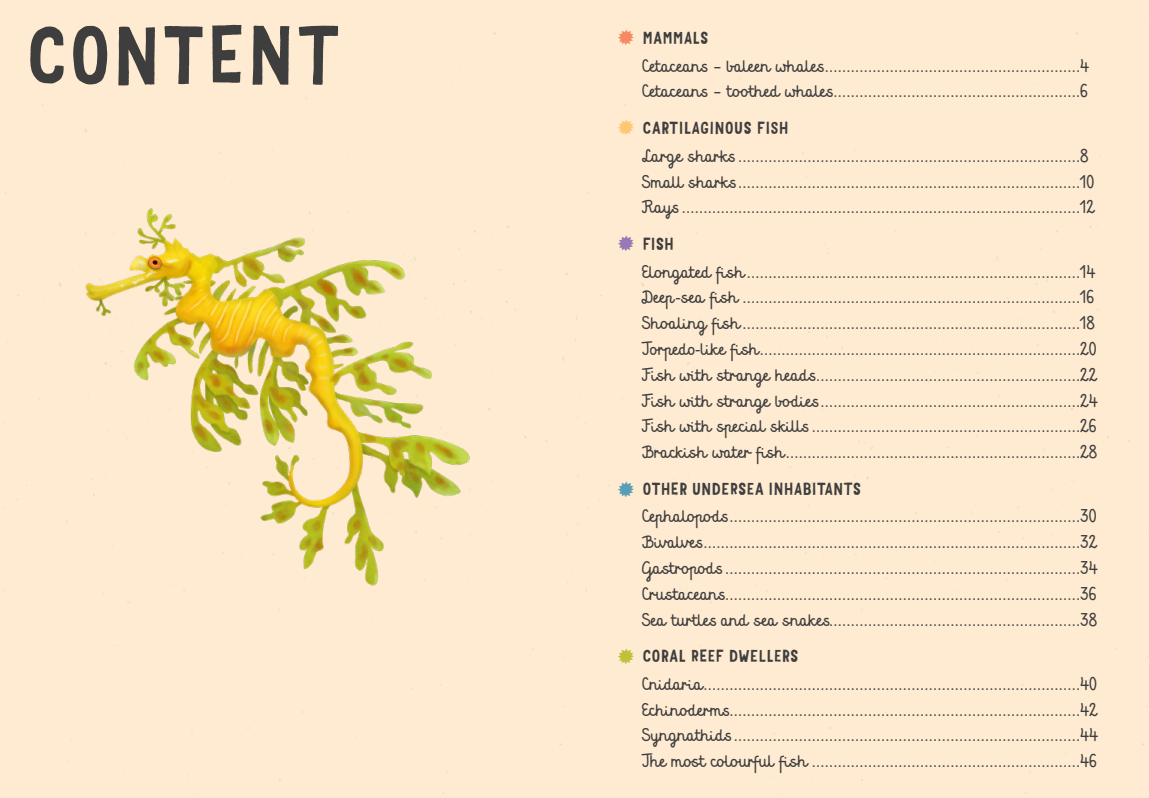
<style>
.page{position:relative;width:1149px;height:798px;background:#fff}
.page>*{position:absolute;margin:0;border:0;box-sizing:border-box;transform-origin:0 0}
.HLAVNÍ_kap{font:78.75px "Mr Dodo";color:#3e3e3f}
.text{font:22.5px "Mr Dodo";color:#f68b63}
.text-2{font:22.5px "Mr Dodo";color:#599eb7}
.text-3{font:22.5px "Mr Dodo";color:#fec774}
.text-4{font:22.5px "Mr Dodo";color:#9779b7}
.text-5{font:22.5px "Mr Dodo";color:#bfc13b}
.obsah_2{font:17.25px "Mrs White";color:#3e3e3f}
.obsah_1{font:16.5px "Mr Dodo";color:#3e3e3f}
</style>
<div class="page">
<img style="left:44px;top:174px;width:459px;height:418px">
<p class="HLAVNÍ_kap" style="left:26px;top:7px;width:317px">CONTENT</p>
<p class="obsah_1" style="left:642px;top:27px;width:67px">MAMMALS</p>
<p class="text" style="left:616px;top:24px;width:20px">✹</p>
<p class="obsah_2" style="left:642px;top:54px;width:448px">Cetaceans – baleen whales...........................................................4</p>
<p class="obsah_2" style="left:642px;top:80px;width:447px">Cetaceans – toothed whales.........................................................6</p>
<p class="obsah_1" style="left:642px;top:117px;width:148px">CARTILAGINOUS FISH</p>
<p class="obsah_2" style="left:642px;top:144px;width:447px">Large sharks ...............................................................................8</p>
<p class="obsah_2" style="left:642px;top:170px;width:453px">Small sharks...............................................................................10</p>
<p class="obsah_2" style="left:642px;top:196px;width:454px">Rays ............................................................................................12</p>
<p class="obsah_1" style="left:642px;top:233px;width:33px">FISH</p>
<p class="obsah_2" style="left:642px;top:260px;width:454px">Elongated fish.............................................................................14</p>
<p class="obsah_2" style="left:642px;top:286px;width:453px">Deep-sea fish ..............................................................................16</p>
<p class="obsah_2" style="left:642px;top:312px;width:454px">Shoaling fish..............................................................................18</p>
<p class="obsah_2" style="left:642px;top:337px;width:455px">Torpedo-like fish..........................................................................20</p>
<p class="obsah_2" style="left:642px;top:363px;width:456px">Fish with strange heads.............................................................22</p>
<p class="obsah_2" style="left:642px;top:389px;width:456px">Fish with strange bodies............................................................24</p>
<p class="obsah_2" style="left:642px;top:415px;width:455px">Fish with special skills ..............................................................26</p>
<p class="obsah_2" style="left:642px;top:440px;width:456px">Brackish water fish....................................................................28</p>
<p class="obsah_1" style="left:642px;top:478px;width:220px">OTHER UNDERSEA INHABITANTS</p>
<p class="obsah_2" style="left:642px;top:505px;width:455px">Cephalopods.................................................................................30</p>
<p class="obsah_2" style="left:642px;top:530px;width:456px">Bivalves.......................................................................................32</p>
<p class="obsah_2" style="left:642px;top:556px;width:456px">Gastropods ..................................................................................34</p>
<p class="obsah_2" style="left:642px;top:582px;width:455px">Crustaceans..................................................................................36</p>
<p class="obsah_2" style="left:642px;top:608px;width:456px">Sea turtles and sea snakes..........................................................38</p>
<p class="obsah_1" style="left:642px;top:645px;width:158px">CORAL REEF DWELLERS</p>
<p class="obsah_2" style="left:642px;top:672px;width:456px">Cnidaria.......................................................................................40</p>
<p class="obsah_2" style="left:642px;top:698px;width:456px">Echinoderms.................................................................................42</p>
<p class="obsah_2" style="left:642px;top:723px;width:457px">Syngnathids................................................................................44</p>
<p class="obsah_2" style="left:642px;top:749px;width:456px">The most colourful fish ..............................................................46</p>
<p class="text-3" style="left:616px;top:114px;width:20px">✹</p>
<p class="text-4" style="left:616px;top:230px;width:20px">✹</p>
<p class="text-2" style="left:616px;top:475px;width:20px">✹</p>
<p class="text-5" style="left:616px;top:642px;width:20px">✹</p>
</div>
